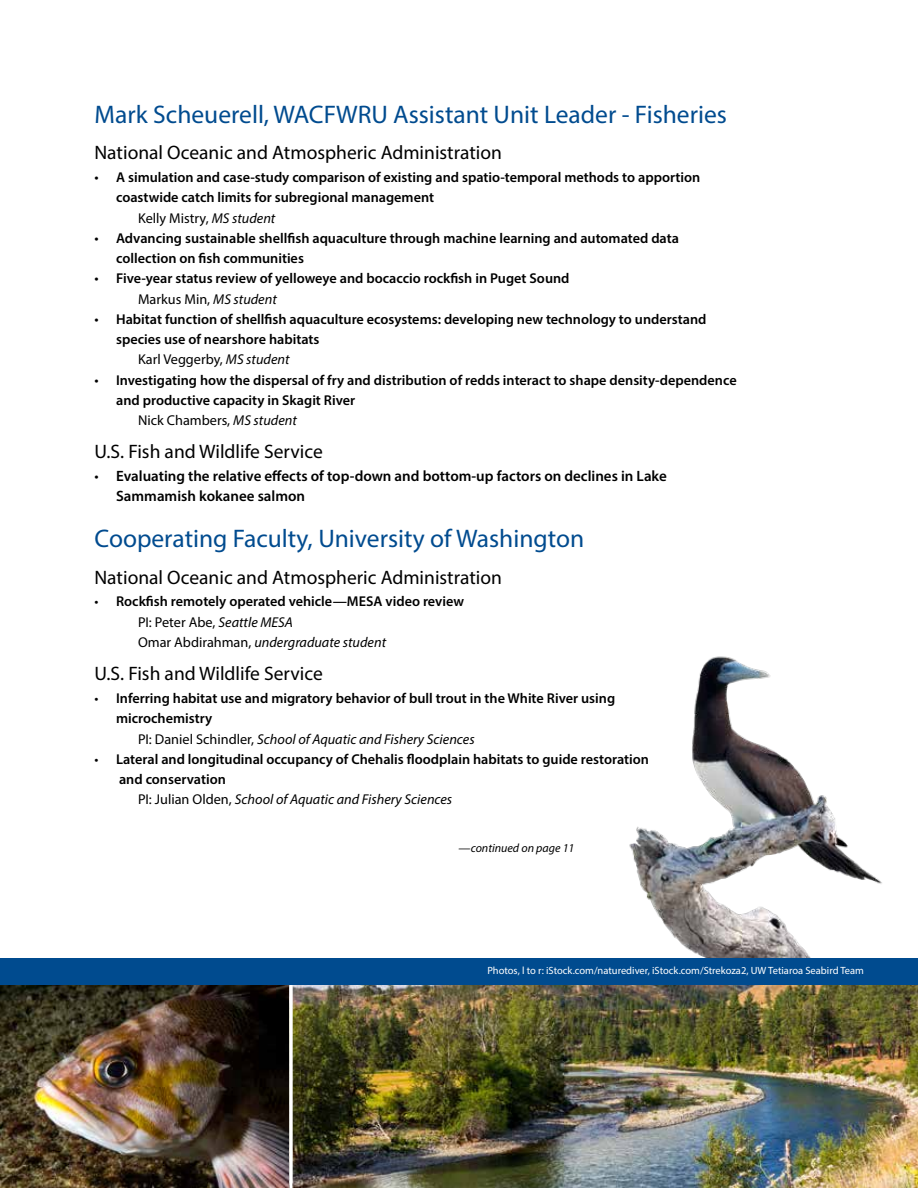
<style>
.page{position:relative;width:918px;height:1188px;background:#fff}
.page>*{position:absolute;margin:0;border:0;box-sizing:border-box;transform-origin:0 0}
.t1{font:25.5px "Myriad Pro";color:#004b8f}
.t2{font:19.5px "Myriad Pro";color:#000}
.t3{font:600 15px/20.2px "Myriad Pro";color:#000}
.t4{font:600 14.25px/20.2px "Myriad Pro";color:#000}
.t5{font:italic 14.25px "Myriad Pro";color:#000}
.t6{font:14.25px "Myriad Pro";color:#000}
.t7{font:italic 12px "Myriad Pro";color:#000}
.t8{font:10.5px "Myriad Pro";color:#fff}
.s1{font-weight:400;font-size:15px}
.s2{font-style:italic}
.s3{font-weight:400}
.s4{font-weight:400;font-style:italic}
.s5{font-style:normal}
</style>
<div class="page">
<img style="left:629px;top:656px;width:253px;height:302px">
<img style="left:0;top:986px;width:918px;height:202px">
<hr style="left:289px;top:986px;width:3px;height:202px;background:#fff">
<div style="left:0;top:958px;width:918px;height:28px;background:#004b8f"></div>
<h1 class="t1" style="left:94px;top:98px;width:634px">Mark Scheuerell, WACFWRU Assistant Unit Leader - Fisheries</h1>
<h2 class="t2" style="left:94px;top:141px;width:409px">National Oceanic and Atmospheric Administration</h2>
<p class="t4" style="left:94px;top:167px;width:607px"><span class="s1">•</span> A simulation and case-study comparison of existing and spatio-temporal methods to apportion</p>
<p class="t4" style="left:116px;top:187px;width:320px">coastwide catch limits for subregional management</p>
<p class="t6" style="left:138px;top:209px;width:139px">Kelly Mistry, <span class="s2">MS student</span></p>
<p class="t4" style="left:116px;top:228px;width:564px;text-indent:-22px"><span class="s1">•</span> Advancing sustainable shellfish aquaculture through machine learning and automated data collection on fish communities</p>
<p class="t4" style="left:138px;top:268px;width:433px;text-indent:-44px"><span class="s1">•</span> Five-year status review of yelloweye and bocaccio rockfish in Puget Sound<br><span class="s3">Markus Min,</span> <span class="s4">MS student</span></p>
<p class="t4" style="left:94px;top:309px;width:613px"><span class="s1">•</span> Habitat function of shellfish aquaculture ecosystems: developing new technology to understand</p>
<p class="t4" style="left:116px;top:329px;width:205px">species use of nearshore habitats</p>
<p class="t6" style="left:138px;top:351px;width:153px">Karl Veggerby, <span class="s2">MS student</span></p>
<p class="t4" style="left:94px;top:369px;width:644px"><span class="s1">•</span> Investigating how the dispersal of fry and distribution of redds interact to shape density-dependence</p>
<p class="t4" style="left:116px;top:390px;width:241px">and productive capacity in Skagit River</p>
<p class="t6" style="left:138px;top:411px;width:160px">Nick Chambers, <span class="s2">MS student</span></p>
<h2 class="t2" style="left:94px;top:440px;width:230px">U.S. Fish and Wildlife Service</h2>
<p class="t3" style="left:116px;top:466px;width:552px;text-indent:-22px"><span class="s3">•</span> Evaluating the relative effects of top-down and bottom-up factors on declines in Lake<br>Sammamish kokanee salmon</p>
<h1 class="t1" style="left:94px;top:523px;width:491px">Cooperating Faculty, University of Washington</h1>
<h2 class="t2" style="left:94px;top:565px;width:409px">National Oceanic and Atmospheric Administration</h2>
<p class="t4" style="left:138px;top:591px;width:328px;text-indent:-44px"><span class="s3">•</span> Rockfish remotely operated vehicle—MESA video review<br><span class="s3">PI: Peter Abe,</span> <span class="s4">Seattle MESA<br></span><span class="s3">Omar Abdirahman,</span> <span class="s4">undergraduate student</span></p>
<h2 class="t2" style="left:94px;top:662px;width:230px">U.S. Fish and Wildlife Service</h2>
<p class="t4" style="left:94px;top:688px;width:522px"><span class="s3">•</span> Inferring habitat use and migratory behavior of bull trout in the White River using</p>
<p class="t4" style="left:116px;top:708px;width:98px">microchemistry</p>
<p class="t5" style="left:138px;top:730px;width:338px"><span class="s5">PI: Daniel Schindler,</span> School of Aquatic and Fishery Sciences</p>
<p class="t4" style="left:94px;top:749px;width:556px"><span class="s3">•</span> Lateral and longitudinal occupancy of Chehalis floodplain habitats to guide restoration</p>
<p class="t4" style="left:119px;top:769px;width:108px">and conservation</p>
<p class="t5" style="left:138px;top:791px;width:316px"><span class="s5">PI: Julian Olden,</span> School of Aquatic and Fishery Sciences</p>
<p class="t7" style="left:458px;top:840px;width:118px">—continued on page 11</p>
<p class="t8" style="left:487px;top:964px;width:378px">Photos, l to r: iStock.com/naturediver, iStock.com/Strekoza2, UW Tetiaroa Seabird Team</p>
</div>
